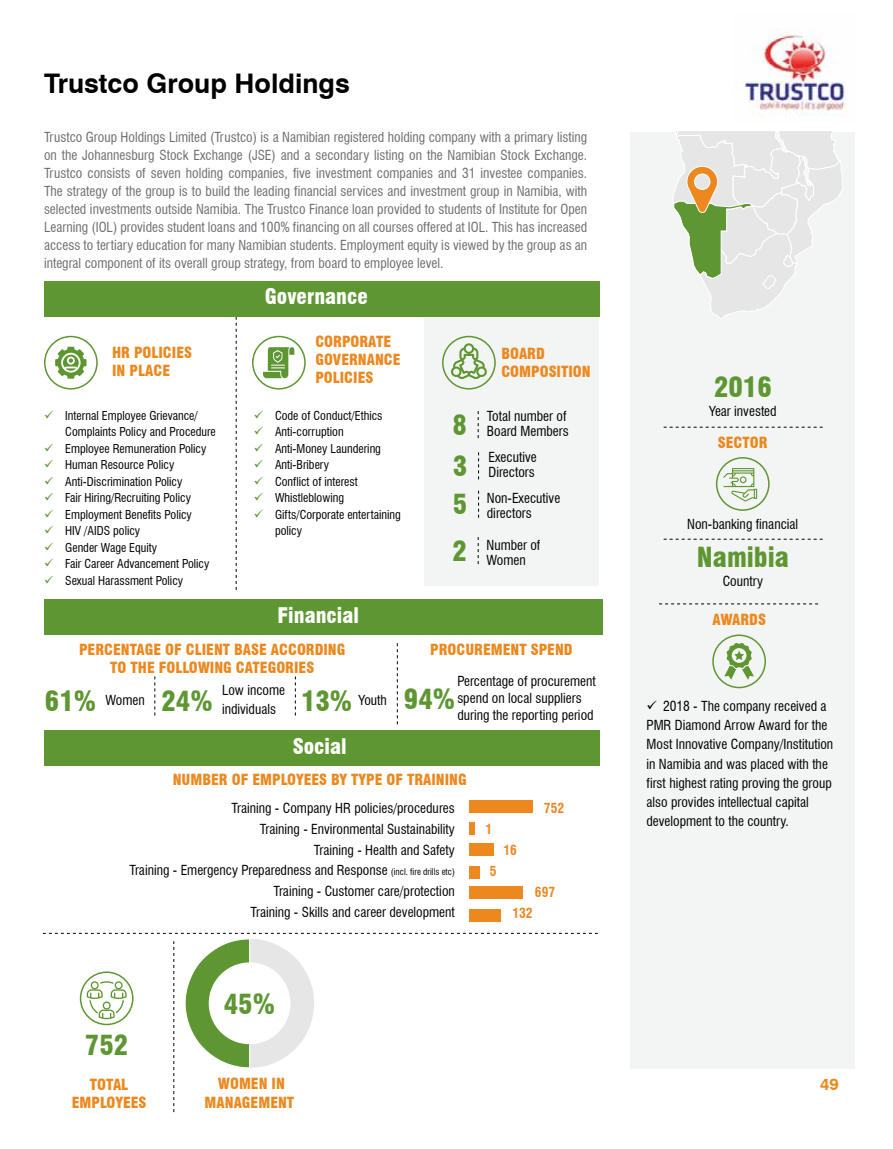
<style>
.page{position:relative;width:893px;height:1149px;background:#fff}
.page>*{position:absolute;margin:0;border:0;box-sizing:border-box;transform-origin:0 0}
.t1{font:900 condensed 27px/41.1px "Swiss 721 BT";color:#5e9732}
.t2{font:700 27px "Swiss 721 BT";color:#000}
.t3{font:900 condensed 21px "Swiss 721 BT";color:#fff}
.t4{font:700 16.5px "Swiss 721 BT";color:#ec881d}
.t5{font:900 condensed 15px/18px "Swiss 721 BT";color:#ec881d}
.t6{font:condensed 13.5px/18px "Swiss 721 BT";color:#6d6e71;text-align:justify}
.t7{font:condensed 13.5px/19px "Swiss 721 BT";color:#000}
.t8{font:700 condensed 13.5px "Swiss 721 BT";color:#ec8723}
.t9{font:condensed 12px/16.5px "Swiss 721 BT";color:#000}
.s1{color:#5e9732}
.s2{font-weight:900;font-size:27px;color:#5e9732}
.s3{font-size:9px}
</style>
<div class="page">
<div style="left:631px;top:132px;width:224px;height:935px;background:#f3f4f4"></div>
<svg style="left:673px;top:131px;width:169px;height:187px"></svg>
<svg style="left:664px;top:539px;width:159px;height:1px"></svg>
<div style="left:716px;top:457px;width:54px;height:53px;border:2px solid #5e9732;border-radius:50%"></div>
<svg style="left:664px;top:427px;width:159px;height:1px"></svg>
<div style="left:424px;top:312px;width:175px;height:274px;background:#f3f4f4"></div>
<svg style="left:478px;top:411px;width:1px;height:27px"></svg>
<svg style="left:236px;top:316px;width:1px;height:274px"></svg>
<div style="left:44px;top:281px;width:555px;height:35px;background:#5e9732"></div>
<div style="left:442px;top:336px;width:54px;height:53px;border:2px solid #5e9732;border-radius:50%"></div>
<svg style="left:450px;top:343px;width:37px;height:36px"></svg>
<div style="left:252px;top:336px;width:54px;height:53px;border:2px solid #5e9732;border-radius:50%"></div>
<svg style="left:263px;top:347px;width:31px;height:31px"></svg>
<div style="left:44px;top:336px;width:54px;height:53px;border:2px solid #5e9732;border-radius:50%"></div>
<svg style="left:55px;top:346px;width:32px;height:32px"></svg>
<div style="left:44px;top:730px;width:555px;height:35px;background:#5e9732"></div>
<svg style="left:478px;top:452px;width:1px;height:27px"></svg>
<svg style="left:478px;top:490px;width:1px;height:27px"></svg>
<svg style="left:478px;top:537px;width:1px;height:27px"></svg>
<img style="left:736px;top:29px;width:112px;height:87px">
<svg style="left:723px;top:468px;width:34px;height:33px"></svg>
<div style="left:469px;top:799px;width:64px;height:13px;background:#ec881d"></div>
<div style="left:469px;top:822px;width:6px;height:13px;background:#ec881d"></div>
<div style="left:469px;top:843px;width:24px;height:13px;background:#ec881d"></div>
<div style="left:469px;top:865px;width:10px;height:13px;background:#ec881d"></div>
<div style="left:469px;top:885px;width:54px;height:13px;background:#ec881d"></div>
<div style="left:469px;top:908px;width:32px;height:13px;background:#ec881d"></div>
<div style="left:712px;top:634px;width:54px;height:54px;border:2px solid #5e9732;border-radius:50%"></div>
<svg style="left:724px;top:643px;width:30px;height:36px"></svg>
<svg style="left:659px;top:603px;width:159px;height:1px"></svg>
<div style="left:44px;top:599px;width:559px;height:35px;background:#5e9732"></div>
<svg style="left:155px;top:676px;width:1px;height:40px"></svg>
<svg style="left:397px;top:643px;width:1px;height:81px"></svg>
<svg style="left:295px;top:676px;width:1px;height:40px"></svg>
<svg style="left:43px;top:932px;width:555px;height:179px"></svg>
<h1 class="t2" style="left:44px;top:67px;width:307px">Trustco Group Holdings</h1>
<p class="t6" style="left:44px;top:128px;width:545px">Trustco Group Holdings Limited (Trustco) is a Namibian registered holding company with a primary listing on the Johannesburg Stock Exchange (JSE) and a secondary listing on the Namibian Stock Exchange.<br>Trustco consists of seven holding companies, five investment companies and 31 investee companies.<br>The strategy of the group is to build the leading financial services and investment group in Namibia, with selected investments outside Namibia. The Trustco Finance loan provided to students of Institute for Open Learning (IOL) provides student loans and 100% financing on all courses offered at IOL. This has increased access to tertiary education for many Namibian students. Employment equity is viewed by the group as an integral component of its overall group strategy, from board to employee level.</p>
<p class="t5" style="left:112px;top:343px;width:39px">HR POLICIES<br>IN PLACE</p>
<p class="t9" style="left:65px;top:407px;width:152px;text-indent:-21px"><span class="s1">✓</span> Internal Employee Grievance/<br>Complaints Policy and Procedure</p>
<p class="t9" style="left:44px;top:440px;width:164px"><span class="s1">✓</span> Employee Remuneration Policy</p>
<p class="t9" style="left:44px;top:456px;width:132px"><span class="s1">✓</span> Human Resource Policy</p>
<p class="t9" style="left:44px;top:473px;width:140px"><span class="s1">✓</span> Anti-Discrimination Policy</p>
<p class="t9" style="left:44px;top:489px;width:148px"><span class="s1">✓</span> Fair Hiring/Recruiting Policy</p>
<p class="t9" style="left:44px;top:506px;width:149px"><span class="s1">✓</span> Employment Benefits Policy</p>
<p class="t9" style="left:44px;top:522px;width:98px"><span class="s1">✓</span> HIV /AIDS policy</p>
<p class="t9" style="left:44px;top:539px;width:115px"><span class="s1">✓</span> Gender Wage Equity</p>
<p class="t9" style="left:44px;top:555px;width:167px"><span class="s1">✓</span> Fair Career Advancement Policy</p>
<p class="t9" style="left:44px;top:572px;width:141px"><span class="s1">✓</span> Sexual Harassment Policy</p>
<h2 class="t3" style="left:265px;top:284px;width:104px">GOVERNANCE</h2>
<p class="t5" style="left:315px;top:332px;width:19px">CORPORA</p>
<p class="t5" style="left:315px;top:332px;width:78px;text-indent:61px">TE<br>GOVERNANCE<br>POLICIES</p>
<p class="t9" style="left:254px;top:407px;width:130px"><span class="s1">✓</span> Code of Conduct/Ethics</p>
<p class="t9" style="left:254px;top:423px;width:91px"><span class="s1">✓</span> Anti-corruption</p>
<p class="t9" style="left:254px;top:440px;width:129px"><span class="s1">✓</span> Anti-Money Laundering</p>
<p class="t9" style="left:254px;top:456px;width:77px"><span class="s1">✓</span> Anti-Bribery</p>
<p class="t9" style="left:254px;top:473px;width:106px"><span class="s1">✓</span> Conflict of interest</p>
<p class="t9" style="left:254px;top:489px;width:92px"><span class="s1">✓</span> Whistleblowing</p>
<p class="t9" style="left:275px;top:506px;width:127px;text-indent:-21px"><span class="s1">✓</span> Gifts/Corporate entertaining policy</p>
<p class="t5" style="left:501px;top:345px;width:19px">BOARD<br>COMPOSI</p>
<p class="t5" style="left:561px;top:363px;width:31px">TION</p>
<p class="t7" style="left:487px;top:408px;width:83px;line-height:15px">Total number of<br>Board Members</p>
<p class="t7" style="left:488px;top:449px;width:50px;line-height:15px">Executive<br>Directors</p>
<h1 class="t1" style="left:452px;top:404px;width:16px">8<br>3</h1>
<p class="t7" style="left:453px;top:491px;width:109px;line-height:15px;text-indent:34px">Non-Executive<br><sup>5</sup> directors</p>
<p class="t7" style="left:452px;top:537px;width:90px;line-height:15px;text-indent:34px">Number of<br><sup>2</sup> Women</p>
<h1 class="t1" style="left:714px;top:366px;width:59px">2016</h1>
<p class="t7" style="left:709px;top:401px;width:69px">Year invested</p>
<p class="t5" style="left:718px;top:433px;width:42px">SECTOR</p>
<p class="t7" style="left:687px;top:514px;width:112px">Non-banking financial</p>
<h1 class="t1" style="left:697px;top:536px;width:94px">NAMIBIA</h1>
<p class="t7" style="left:723px;top:571px;width:42px">Country</p>
<h2 class="t3" style="left:278px;top:602px;width:83px">FINANCIAL</h2>
<p class="t5" style="left:712px;top:610px;width:55px">AWARDS</p>
<p class="t5" style="left:430px;top:640px;width:10px">PROCUREME</p>
<p class="t5" style="left:511px;top:640px;width:62px">NT SPEND</p>
<p class="t5" style="left:79px;top:640px;width:18px">PERCE</p>
<p class="t5" style="left:121px;top:640px;width:25px">NTAGE</p>
<p class="t5" style="left:165px;top:640px;width:29px">OF CLIE</p>
<p class="t5" style="left:214px;top:640px;width:29px">NT BASE</p>
<p class="t5" style="left:271px;top:640px;width:10px">ACCORDI</p>
<p class="t5" style="left:328px;top:640px;width:18px">NG</p>
<p class="t5" style="left:110px;top:658px;width:58px">TO THE FOLLOWI</p>
<p class="t5" style="left:214px;top:658px;width:55px">NG CATEGORIES</p>
<p class="t7" style="left:45px;top:689px;width:101px"><span class="s2">61%</span> Women</p>
<p class="t7" style="left:161px;top:681px;width:125px;line-height:18px;text-indent:61px">Low income<br><sup>24%</sup> individuals</p>
<h1 class="t1" style="left:404px;top:678px;width:53px">94%</h1>
<p class="t7" style="left:457px;top:673px;width:140px;line-height:16.5px">Percentage of procurement spend on local suppliers during the reporting period</p>
<p class="t7" style="left:301px;top:689px;width:87px"><span class="s2">13%</span> Youth</p>
<h2 class="t3" style="left:293px;top:733px;width:55px">SOCIAL</h2>
<p class="t5" style="left:173px;top:770px;width:296px">NUMBER OF EMPLOYEES BY TYPE OF TRAINING</p>
<p class="t7" style="left:232px;top:797px;width:225px;line-height:21px;text-align:right">Training - Company HR policies/procedures<br>Training - Environmental Sustainability<br>Training - Health and Safety</p>
<p class="t7" style="left:129px;top:859px;width:327px;line-height:21px;text-align:right">Training - Emergency Preparedness and Response <span class="s3">(incl. fire drills etc)<br></span>Training - Customer care/protection<br>Training - Skills and career development</p>
<p class="t8" style="left:485px;top:820px;width:8px">1</p>
<p class="t8" style="left:503px;top:841px;width:15px">16</p>
<p class="t8" style="left:490px;top:862px;width:8px">5</p>
<p class="t8" style="left:544px;top:799px;width:22px">752</p>
<p class="t8" style="left:535px;top:883px;width:22px">697</p>
<p class="t8" style="left:512px;top:904px;width:22px">132</p>
<h1 class="t1" style="left:85px;top:1024px;width:45px">752</h1>
<p class="t5" style="left:90px;top:1075px;width:32px">TO TAL</p>
<p class="t5" style="left:72px;top:1093px;width:17px">EMPLOYEES</p>
<h1 class="t1" style="left:224px;top:982px;width:53px">45%</h1>
<p class="t5" style="left:218px;top:1074px;width:11px">WOME</p>
<p class="t5" style="left:259px;top:1074px;width:28px">N IN</p>
<p class="t5" style="left:205px;top:1092px;width:39px">MANAGEME</p>
<p class="t5" style="left:278px;top:1092px;width:18px">NT</p>
<p class="t7" style="left:646px;top:696px;width:188px">✓ 2018 - The company received a PMR Diamond Arrow Award for the Most Innovative Company/Institution in Namibia and was placed with the first highest rating proving the group also provides intellectual capital development to the country.</p>
<p class="t4" style="left:820px;top:1073px;width:20px">49</p>
</div>
